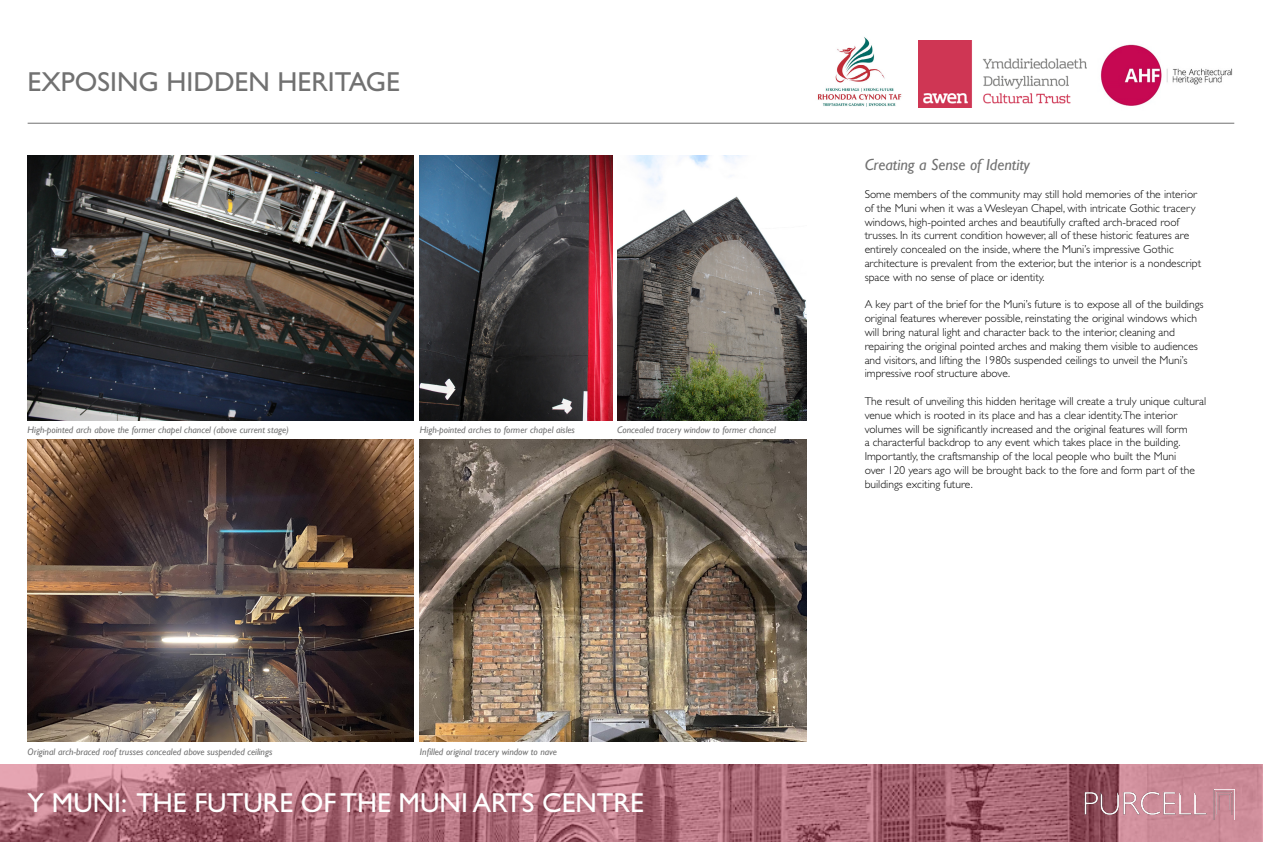
<style>
.page{position:relative;width:1263px;height:842px;background:#fff}
.page>*{position:absolute;margin:0;border:0;box-sizing:border-box;transform-origin:0 0}
.t1{font:27.5px "Gill Sans Std";color:#fff}
.t2{font:27.5px "Gill Sans Std";color:#717171}
.t3{font:italic 16px "Gill Sans";color:#717171}
.t4{font:300 11.5px/13.8px "Gill Sans Std";color:#000}
.t5{font:italic 9.5px "Gill Sans";color:#717171}
</style>
<div class="page">
<img style="left:420px;top:439px;width:386px;height:302px">
<img style="left:28px;top:439px;width:386px;height:302px">
<img style="left:28px;top:156px;width:386px;height:265px">
<hr style="left:28px;top:123px;width:1206px;height:1px;background:#717171">
<img style="left:818px;top:37px;width:84px;height:70px">
<img style="left:918px;top:41px;width:168px;height:66px">
<img style="left:1100px;top:44px;width:133px;height:62px">
<svg style="left:0;top:764px;width:1263px;height:78px;background:#ab6a77"></svg>
<img style="left:1081px;top:789px;width:154px;height:31px">
<img style="left:420px;top:156px;width:193px;height:265px">
<img style="left:617px;top:156px;width:189px;height:265px">
<h1 class="t2" style="left:28px;top:66px;width:374px">EXPOSING HIDDEN HERITAGE</h1>
<p class="t5" style="left:28px;top:424px;width:263px">High-pointed arch above the former chapel chancel (above current stage)</p>
<p class="t5" style="left:420px;top:424px;width:157px">High-pointed arches to former chapel aisles</p>
<p class="t5" style="left:617px;top:424px;width:160px">Concealed tracery window to former chancel</p>
<h2 class="t3" style="left:865px;top:155px;width:167px">Creating a Sense of Identity</h2>
<p class="t4" style="left:865px;top:187px;width:338px">Some members of the community may still hold memories of the interior of the Muni when it was a Wesleyan Chapel, with intricate Gothic tracery windows, high-pointed arches and beautifully crafted arch-braced roof trusses. In its current condition however, all of these historic features are entirely concealed on the inside, where the Muni’s impressive Gothic architecture is prevalent from the exterior, but the interior is a nondescript space with no sense of place or identity.</p>
<p class="t4" style="left:865px;top:298px;width:340px">A key part of the brief for the Muni’s future is to expose all of the buildings original features wherever possible, reinstating the original windows which will bring natural light and character back to the interior, cleaning and repairing the original pointed arches and making them visible to audiences and visitors, and lifting the 1980s suspended ceilings to unveil the Muni’s impressive roof structure above.</p>
<p class="t4" style="left:865px;top:394px;width:343px">The result of unveiling this hidden heritage will create a truly unique cultural venue which is rooted in its place and has a clear identity.The interior volumes will be significantly increased and the original features will form<br>a characterful backdrop to any event which takes place in the building.<br>Importantly, the craftsmanship of the local people who built the Muni<br>over 120 years ago will be brought back to the fore and form part of the buildings exciting future.</p>
<p class="t5" style="left:28px;top:746px;width:246px">Original arch-braced roof trusses concealed above suspended ceilings</p>
<p class="t5" style="left:420px;top:746px;width:139px">Infilled original tracery window to nave</p>
<h1 class="t1" style="left:28px;top:787px;width:618px">Y MUNI: THE FUTURE OF THE MUNI ARTS CENTRE</h1>
</div>
